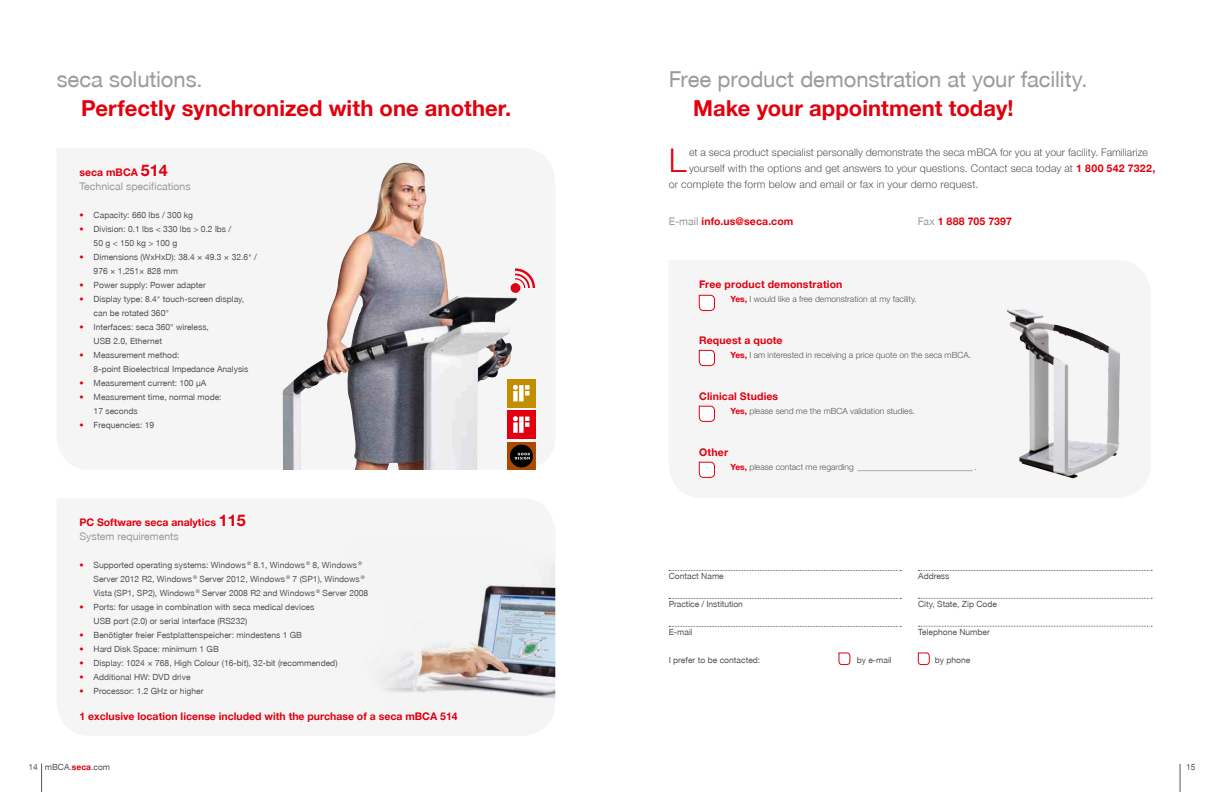
<style>
.page{position:relative;width:1224px;height:792px;background:#fff}
.page>*{position:absolute;margin:0;border:0;box-sizing:border-box;transform-origin:0 0}
.t1{font:300 32.9px "secaglobal";color:#e2000f}
.t2{font:700 22px "secaglobal";letter-spacing:.005em;color:#e2000f}
.t3{font:22px "secaglobal";letter-spacing:-.005em;color:#9c9c9c}
.t4{font:300 10.5px "secaglobal";letter-spacing:.01em;color:#565655}
.t5{font:700 10.5px/14px "secaglobal";color:#e2000f}
.t6{font:10.5px/14px "secaglobal";color:#9c9c9c}
.t7{font:700 10.5px "secaglobal";letter-spacing:.025em;color:#e2000f}
.t8{font:8.5px/14px "secaglobal";color:#565655}
.t9{font:300 8.5px "secaglobal";color:#565655}
.s1{font-weight:700;color:#e2000f}
.s2{font-weight:700;font-size:16px;color:#e2000f}
.s3{color:#e2000f}
.s4{font-weight:300}
.s5{font-size:16px}
.s6{font-weight:400;color:#9c9c9c}
</style>
<div class="page">
<svg style="left:1180px;top:764px;width:1px;height:28px"></svg>
<svg style="left:41px;top:764px;width:1px;height:28px"></svg>
<svg style="left:282px;top:162px;width:254px;height:308px;fill:#f5f4f5"></svg>
<img style="left:283px;top:164px;width:115px;height:306px">
<div style="left:344px;top:539px;width:211px;height:192px;background:#f4f4f4"></div>
<img style="left:383px;top:570px;width:172px;height:128px">
<div style="left:511px;top:283px;width:9px;height:10px;background:#e2000f;border-radius:50%"></div>
<svg style="left:515px;top:268px;width:20px;height:20px"></svg>
<svg style="left:507px;top:379px;width:28px;height:60px"></svg>
<svg style="left:509px;top:444px;width:24px;height:24px"></svg>
<div style="left:507px;top:442px;width:28px;height:28px;border:1px solid #a94a00"></div>
<div style="left:510px;top:445px;width:23px;height:23px;background:#000;border-radius:50%"></div>
<svg style="left:515px;top:453px;width:15px;height:7px"></svg>
<img style="left:1007px;top:308px;width:113px;height:170px">
<svg style="left:669px;top:570px;width:232px;height:1px"></svg>
<svg style="left:669px;top:598px;width:232px;height:1px"></svg>
<svg style="left:669px;top:626px;width:232px;height:1px"></svg>
<svg style="left:918px;top:598px;width:234px;height:1px"></svg>
<svg style="left:918px;top:570px;width:234px;height:1px"></svg>
<svg style="left:918px;top:626px;width:234px;height:1px"></svg>
<svg style="left:839px;top:653px;width:11px;height:12px"></svg>
<svg style="left:918px;top:653px;width:12px;height:12px"></svg>
<svg style="left:699px;top:295px;width:16px;height:16px"></svg>
<svg style="left:699px;top:350px;width:16px;height:16px"></svg>
<svg style="left:699px;top:406px;width:16px;height:16px"></svg>
<svg style="left:699px;top:462px;width:16px;height:16px"></svg>
<h2 class="t3" style="left:57px;top:66px;width:147px">seca solutions.</h2>
<h2 class="t2" style="left:81px;top:95px;width:432px">Perfectly synchronized with one another.</h2>
<p class="t6" style="left:79px;top:165px;width:113px"><span class="s1">seca mBCA</span> <span class="s2">514<br></span>Technical specifications</p>
<p class="t8" style="left:79px;top:208px;width:115px"><span class="s3">•</span> Capacity: 660 lbs / 300 kg</p>
<p class="t8" style="left:94px;top:222px;width:139px;text-indent:-14px"><span class="s3">•</span> Division: 0.1 lbs &lt; 330 lbs &gt; 0.2 lbs /<br>50 g &lt; 150 kg &gt; 100 g</p>
<p class="t8" style="left:94px;top:250px;width:165px;text-indent:-14px"><span class="s3">•</span> Dimensions (WxHxD): 38.4 ⨯ 49.3 ⨯ 32.6<span class="s4">″</span> /<br>976 ⨯ 1,251⨯ 828 mm</p>
<p class="t8" style="left:79px;top:278px;width:128px"><span class="s3">•</span> Power supply: Power adapter</p>
<p class="t8" style="left:94px;top:292px;width:152px;text-indent:-14px"><span class="s3">•</span> Display type: 8.4″ touch-screen display, can be rotated 360°</p>
<p class="t8" style="left:94px;top:320px;width:117px;text-indent:-14px"><span class="s3">•</span> Interfaces: seca 360° wireless,<br>USB 2.0, Ethernet</p>
<p class="t8" style="left:94px;top:348px;width:156px;text-indent:-14px"><span class="s3">•</span> Measurement method:<br>8-point Bioelectrical Impedance Analysis</p>
<p class="t8" style="left:79px;top:376px;width:128px"><span class="s3">•</span> Measurement current: 100 μA</p>
<p class="t8" style="left:94px;top:390px;width:130px;text-indent:-14px"><span class="s3">•</span> Measurement time, normal mode:<br>17 seconds</p>
<p class="t8" style="left:79px;top:418px;width:76px"><span class="s3">•</span> Frequencies: 19</p>
<p class="t5" style="left:79px;top:515px;width:168px">PC Software seca analytics <span class="s5">115<br></span><span class="s6">System requirements</span></p>
<p class="t8" style="left:94px;top:558px;width:276px;text-indent:-14px"><span class="s3">•</span> Supported operating systems: Windows <sup>®</sup> 8.1, Windows <sup>®</sup> 8, Windows <sup>®<br></sup>Server 2012 R2, Windows <sup>®</sup> Server 2012, Windows <sup>®</sup> 7 (SP1), Windows <sup>®<br></sup>Vista (SP1, SP2), Windows <sup>®</sup> Server 2008 R2 and Windows <sup>®</sup> Server 2008</p>
<p class="t8" style="left:94px;top:600px;width:222px;text-indent:-14px"><span class="s3">•</span> Ports: for usage in combination with seca medical devices<br>USB port (2.0) or serial interface (RS232)</p>
<p class="t8" style="left:79px;top:628px;width:224px"><span class="s3">•</span> Benötigter freier Festplattenspeicher: mindestens 1 GB</p>
<p class="t8" style="left:79px;top:642px;width:141px"><span class="s3">•</span> Hard Disk Space: minimum 1 GB</p>
<p class="t8" style="left:79px;top:656px;width:260px"><span class="s3">•</span> Display: 1024 ⨯ 768, High Colour (16-bit), 32-bit (recommended)</p>
<p class="t8" style="left:79px;top:670px;width:113px"><span class="s3">•</span> Additional HW: DVD drive</p>
<p class="t8" style="left:79px;top:684px;width:126px"><span class="s3">•</span> Processor: 1.2 GHz or higher</p>
<p class="t5" style="left:79px;top:709px;width:380px">1 exclusive location license included with the purchase of a seca mBCA 514</p>
<h2 class="t3" style="left:669px;top:66px;width:420px">Free product demonstration at your facility.</h2>
<h2 class="t2" style="left:693px;top:95px;width:322px">Make your appointment today!</h2>
<h1 class="t1" style="left:669px;top:141px;width:19px">L</h1>
<p class="t4" style="left:689px;top:146px;width:461px">et a seca product specialist personally demonstrate the seca mBCA for you at your facility. Familiarize</p>
<p class="t4" style="left:689px;top:162px;width:468px">yourself with the options and get answers to your questions. Contact seca today at <span class="s1">1 800 542 7322,</span></p>
<p class="t4" style="left:669px;top:178px;width:311px">or complete the form below and email or fax in your demo request.</p>
<p class="t5" style="left:669px;top:215px;width:126px"><span class="s6">E-mail</span> info.us@seca.com</p>
<p class="t7" style="left:918px;top:216px;width:96px"><span class="s6">Fax</span> 1 888 705 7397</p>
<p class="t5" style="left:699px;top:277px;width:145px">Free product demonstration</p>
<p class="t9" style="left:730px;top:294px;width:188px"><span class="s1">Yes,</span> I would like a free demonstration at my facility.</p>
<p class="t5" style="left:699px;top:333px;width:85px">Request a quote</p>
<p class="t9" style="left:730px;top:350px;width:242px"><span class="s1">Yes,</span> I am interested in receiving a price quote on the seca mBCA.</p>
<p class="t5" style="left:699px;top:389px;width:81px">Clinical Studies</p>
<p class="t9" style="left:730px;top:406px;width:186px"><span class="s1">Yes,</span> please send me the mBCA validation studies.</p>
<p class="t5" style="left:699px;top:445px;width:30px">Other</p>
<p class="t9" style="left:730px;top:462px;width:247px"><span class="s1">Yes,</span> please contact me regarding ___________________________ .</p>
<p class="t8" style="left:669px;top:569px;width:57px">Contact Name</p>
<p class="t8" style="left:918px;top:569px;width:33px">Address</p>
<p class="t8" style="left:669px;top:597px;width:76px">Practice / Institution</p>
<p class="t8" style="left:918px;top:597px;width:80px">City, State, Zip Code</p>
<p class="t8" style="left:669px;top:625px;width:26px">E-mail</p>
<p class="t8" style="left:918px;top:625px;width:73px">Telephone Number</p>
<p class="t8" style="left:669px;top:653px;width:93px">I prefer to be contacted:</p>
<p class="t8" style="left:857px;top:653px;width:37px">by e-mail</p>
<p class="t8" style="left:935px;top:653px;width:37px">by phone</p>
<p class="t8" style="left:28px;top:760px;width:83px">14 mBCA.<span class="s1">seca</span>.com</p>
<p class="t8" style="left:1186px;top:760px;width:11px">15</p>
</div>
